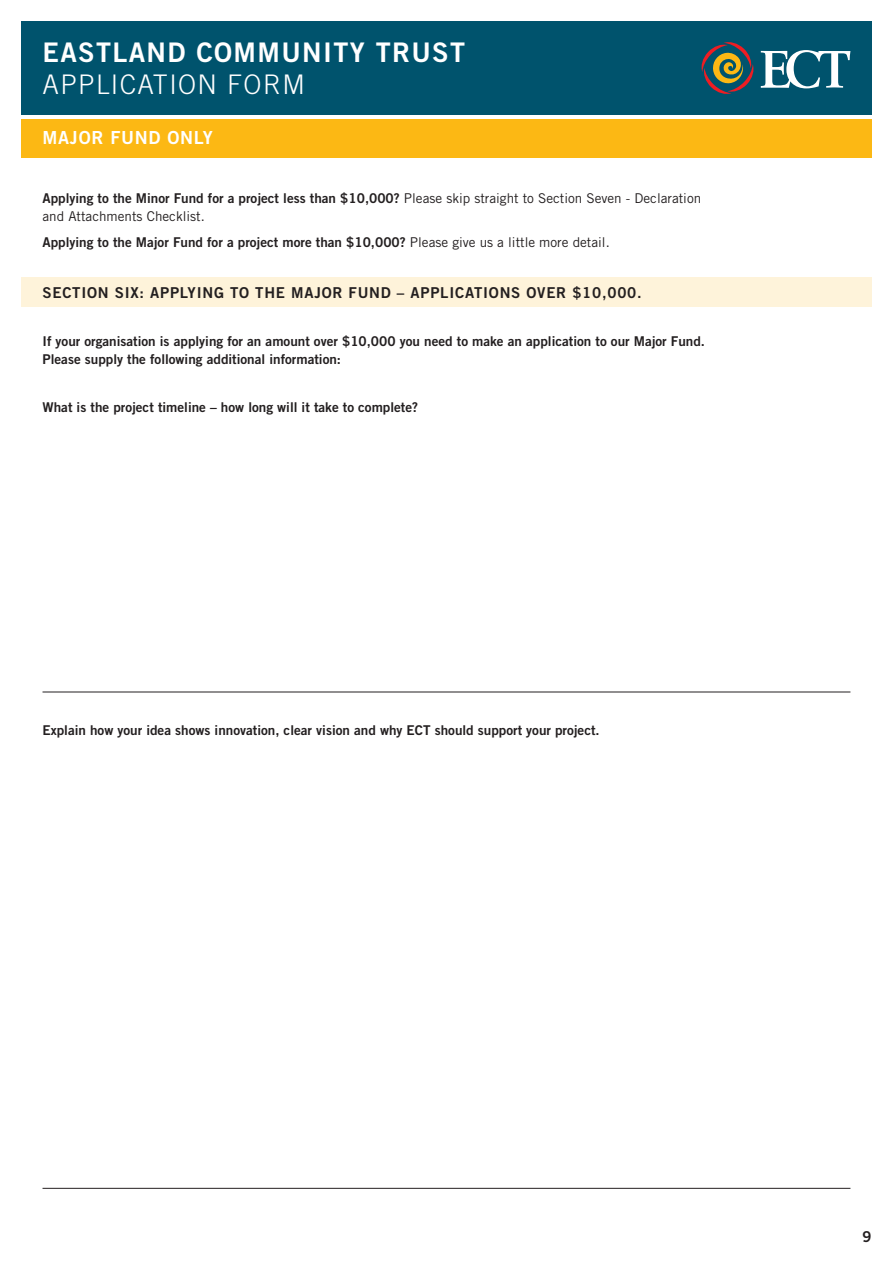
<style>
.page{position:relative;width:893px;height:1263px;background:#fff}
.page>*{position:absolute;margin:0;border:0;box-sizing:border-box;transform-origin:0 0}
.t1{font:27px "Trade Gothic Bold Two";letter-spacing:.05em;color:#fff}
.t2{font:300 27px "Trade Gothic";letter-spacing:.05em;color:#fff}
.t3{font:18px "Trade Gothic Bold Two";letter-spacing:.04em;color:#fff}
.sub{font:15px "Trade Gothic Bold Two";letter-spacing:.05em;color:#231f20}
.Question_-_sub{font:13.5px/18px "Trade Gothic Bold Two";color:#231f20}
.body_-_tick_box_with{font:13.5px/18px "Trade Gothic";color:#231f20}
.body_-_tick_box_with-2{font:13.5px "Trade Gothic Bold Two";color:#231f20}
.s1{font-family:"Trade Gothic Bold Two"}
.s2{font-family:"Trade Gothic"}
</style>
<div class="page">
<div style="left:21px;top:21px;width:851px;height:94px;background:#00536d"></div>
<svg style="left:761px;top:50px;width:89px;height:38px"></svg>
<svg style="left:701px;top:42px;width:53px;height:52px"></svg>
<div style="left:21px;top:119px;width:851px;height:38px;background:#fcb814"></div>
<div style="left:21px;top:277px;width:851px;height:30px;background:#fef3da"></div>
<hr style="left:43px;top:692px;width:807px;height:1px;background:#231f20">
<hr style="left:43px;top:1188px;width:807px;height:1px;background:#231f20">
<p class="t1" style="left:43px;top:36px;width:424px">EASTLAND COMMUNITY TRUST</p>
<p class="t2" style="left:43px;top:68px;width:264px">APPLICATION FORM</p>
<p class="t3" style="left:43px;top:126px;width:172px">MAJOR FUND ONLY</p>
<p class="body_-_tick_box_with" style="left:43px;top:189px;width:660px"><span class="s1">Applying to the Minor Fund for a project less than $10,000?</span> Please skip straight to Section Seven - Declaration and Attachments Checklist.</p>
<p class="body_-_tick_box_with-2" style="left:43px;top:233px;width:569px">Applying to the Major Fund for a project more than $10,000? <span class="s2">Please give us a little more detail.</span></p>
<p class="sub" style="left:43px;top:283px;width:601px">SECTION SIX: APPLYING TO THE MAJOR FUND – APPLICATIONS OVER $10,000.</p>
<p class="Question_-_sub" style="left:43px;top:332px;width:664px">If your organisation is applying for an amount over $10,000 you need to make an application to our Major Fund.<br>Please supply the following additional information:</p>
<p class="Question_-_sub" style="left:43px;top:397px;width:377px">What is the project timeline – how long will it take to complete?</p>
<p class="Question_-_sub" style="left:43px;top:721px;width:559px">Explain how your idea shows innovation, clear vision and why ECT should support your project.</p>
<p class="sub" style="left:862px;top:1227px;width:11px">9</p>
</div>
